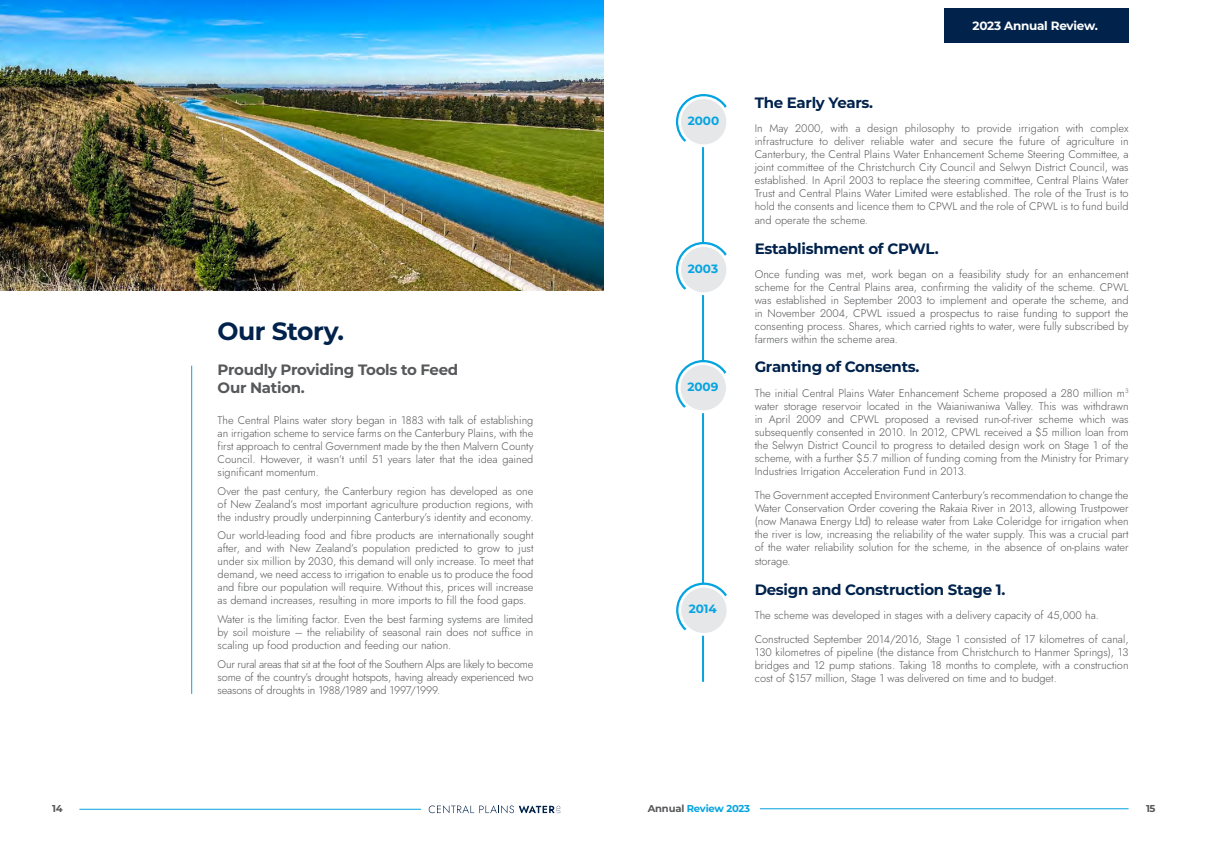
<style>
.page{position:relative;width:1208px;height:859px;background:#fff}
.page>*{position:absolute;margin:0;border:0;box-sizing:border-box;transform-origin:0 0}
.TITLE_8_no_line{font:700 25px "Montserrat";letter-spacing:-.02em;color:#00224b}
.t1{font:700 15px "Montserrat";letter-spacing:-.02em;color:#00224b}
.TITLE_2_Left{font:700 15px/18px "Montserrat";letter-spacing:-.02em;color:#57585a}
.TITLE_3{font:700 12px "Montserrat";letter-spacing:-.02em;color:#fff}
.TITLE_3-2{font:700 12px "Montserrat";color:#05a4e0}
.t2{font:11px/13px "Jost";color:#57585a;text-align:justify}
.t3{font:700 10px "Montserrat";letter-spacing:-.02em;color:#05a4e0}
.t4{font:700 10px "Montserrat";color:#57585a}
.s1{color:#57585a}
</style>
<div class="page">
<hr style="left:79px;top:809px;width:342px;height:1px;background:#05a4e0">
<svg style="left:429px;top:805px;width:131px;height:8px"></svg>
<img style="left:0;top:0;width:604px;height:290px">
<hr style="left:191px;top:366px;width:1px;height:328px;background:#05a4e0">
<div style="left:944px;top:9px;width:184px;height:34px;background:#00224b"></div>
<hr style="left:702px;top:101px;width:2px;height:581px;background:#05a4e0">
<svg style="left:676px;top:94px;width:50px;height:48px"></svg>
<div style="left:679px;top:98px;width:49px;height:48px;background:#e6e7e9;border-radius:50%"></div>
<div style="left:678px;top:96px;width:51px;height:51px;border:3px solid #fff;border-radius:50%"></div>
<svg style="left:676px;top:242px;width:50px;height:48px"></svg>
<div style="left:679px;top:246px;width:49px;height:48px;background:#e6e7e9;border-radius:50%"></div>
<div style="left:678px;top:244px;width:51px;height:51px;border:3px solid #fff;border-radius:50%"></div>
<svg style="left:675px;top:360px;width:51px;height:48px"></svg>
<div style="left:679px;top:364px;width:48px;height:48px;background:#e6e7e9;border-radius:50%"></div>
<div style="left:678px;top:362px;width:51px;height:51px;border:3px solid #fff;border-radius:50%"></div>
<svg style="left:676px;top:583px;width:51px;height:47px"></svg>
<div style="left:680px;top:586px;width:48px;height:48px;background:#e6e7e9;border-radius:50%"></div>
<div style="left:678px;top:585px;width:51px;height:51px;border:3px solid #fff;border-radius:50%"></div>
<hr style="left:760px;top:808px;width:368px;height:1px;background:#05a4e0">
<p class="TITLE_8_no_line" style="left:218px;top:313px;width:128px">Our Story.</p>
<p class="TITLE_2_Left" style="left:218px;top:360px;width:242px">Proudly Providing Tools to Feed<br>Our Nation.</p>
<p class="t2" style="left:218px;top:414px;width:317px">The Central Plains water story began in 1883 with talk of establishing an irrigation scheme to service farms on the Canterbury Plains, with the first approach to central Government made by the then Malvern County Council. However, it wasn’t until 51 years later that the idea gained significant momentum.</p>
<p class="t2" style="left:218px;top:484px;width:317px">Over the past century, the Canterbury region has developed as one of New Zealand’s most important agriculture production regions, with the industry proudly underpinning Canterbury’s identity and economy.</p>
<p class="t2" style="left:218px;top:529px;width:317px">Our world-leading food and fibre products are internationally sought after, and with New Zealand’s population predicted to grow to just under six million by 2030, this demand will only increase. To meet that demand, we need access to irrigation to enable us to produce the food and fibre our population will require. Without this, prices will increase as demand increases, resulting in more imports to fill the food gaps.</p>
<p class="t2" style="left:218px;top:613px;width:317px">Water is the limiting factor. Even the best farming systems are limited by soil moisture – the reliability of seasonal rain does not suffice in scaling up food production and feeding our nation.</p>
<p class="t2" style="left:218px;top:657px;width:317px">Our rural areas that sit at the foot of the Southern Alps are likely to become some of the country’s drought hotspots, having already experienced two seasons of droughts in 1988/1989 and 1997/1999.</p>
<p class="TITLE_3-2" style="left:688px;top:112px;width:33px">2000</p>
<p class="TITLE_3-2" style="left:688px;top:260px;width:32px">2003</p>
<p class="TITLE_3-2" style="left:687px;top:378px;width:32px">2009</p>
<p class="TITLE_3-2" style="left:688px;top:600px;width:30px">2014</p>
<p class="TITLE_3" style="left:972px;top:17px;width:127px">2023 Annual Review.</p>
<p class="t1" style="left:754px;top:92px;width:120px">The Early Years.</p>
<p class="t2" style="left:754px;top:122px;width:375px">In May 2000, with a design philosophy to provide irrigation with complex infrastructure to deliver reliable water and secure the future of agriculture in Canterbury, the Central Plains Water Enhancement Scheme Steering Committee, a joint committee of the Christchurch City Council and Selwyn District Council, was established. In April 2003 to replace the steering committee, Central Plains Water Trust and Central Plains Water Limited were established. The role of the Trust is to hold the consents and licence them to CPWL and the role of CPWL is to fund build</p>
<p class="t2" style="left:754px;top:214px;width:115px">and operate the scheme.</p>
<p class="t1" style="left:754px;top:238px;width:185px">Establishment of CPWL.</p>
<p class="t2" style="left:754px;top:268px;width:375px">Once funding was met, work began on a feasibility study for an enhancement scheme for the Central Plains area, confirming the validity of the scheme. CPWL was established in September 2003 to implement and operate the scheme, and in November 2004, CPWL issued a prospectus to raise funding to support the consenting process. Shares, which carried rights to water, were fully subscribed by farmers within the scheme area.</p>
<p class="t1" style="left:754px;top:356px;width:166px">Granting of Consents.</p>
<p class="t2" style="left:754px;top:387px;width:375px">The initial Central Plains Water Enhancement Scheme proposed a 280 million m<sup>3 </sup>water storage reservoir located in the Waianiwaniwa Valley. This was withdrawn in April 2009 and CPWL proposed a revised run-of-river scheme which was subsequently consented in 2010. In 2012, CPWL received a $5 million loan from the Selwyn District Council to progress to detailed design work on Stage 1 of the scheme, with a further $5.7 million of funding coming from the Ministry for Primary Industries Irrigation Acceleration Fund in 2013.</p>
<p class="t2" style="left:754px;top:489px;width:375px">The Government accepted Environment Canterbury’s recommendation to change the Water Conservation Order covering the Rakaia River in 2013, allowing Trustpower (now Manawa Energy Ltd) to release water from Lake Coleridge for irrigation when the river is low, increasing the reliability of the water supply. This was a crucial part of the water reliability solution for the scheme, in the absence of on-plains water</p>
<p class="t2" style="left:754px;top:555px;width:37px">storage.</p>
<p class="t1" style="left:754px;top:578px;width:252px">Design and Construction Stage 1.</p>
<p class="t2" style="left:754px;top:609px;width:346px">The scheme was developed in stages with a delivery capacity of 45,000 ha.</p>
<p class="t2" style="left:754px;top:633px;width:375px">Constructed September 2014/2016, Stage 1 consisted of 17 kilometres of canal, 130 kilometres of pipeline (the distance from Christchurch to Hanmer Springs), 13 bridges and 12 pump stations. Taking 18 months to complete, with a construction cost of $157 million, Stage 1 was delivered on time and to budget.</p>
<p class="t4" style="left:52px;top:801px;width:12px">14</p>
<p class="t3" style="left:648px;top:802px;width:104px"><span class="s1">Annual</span> Review 2023</p>
<p class="t4" style="left:1146px;top:801px;width:11px">15</p>
</div>
